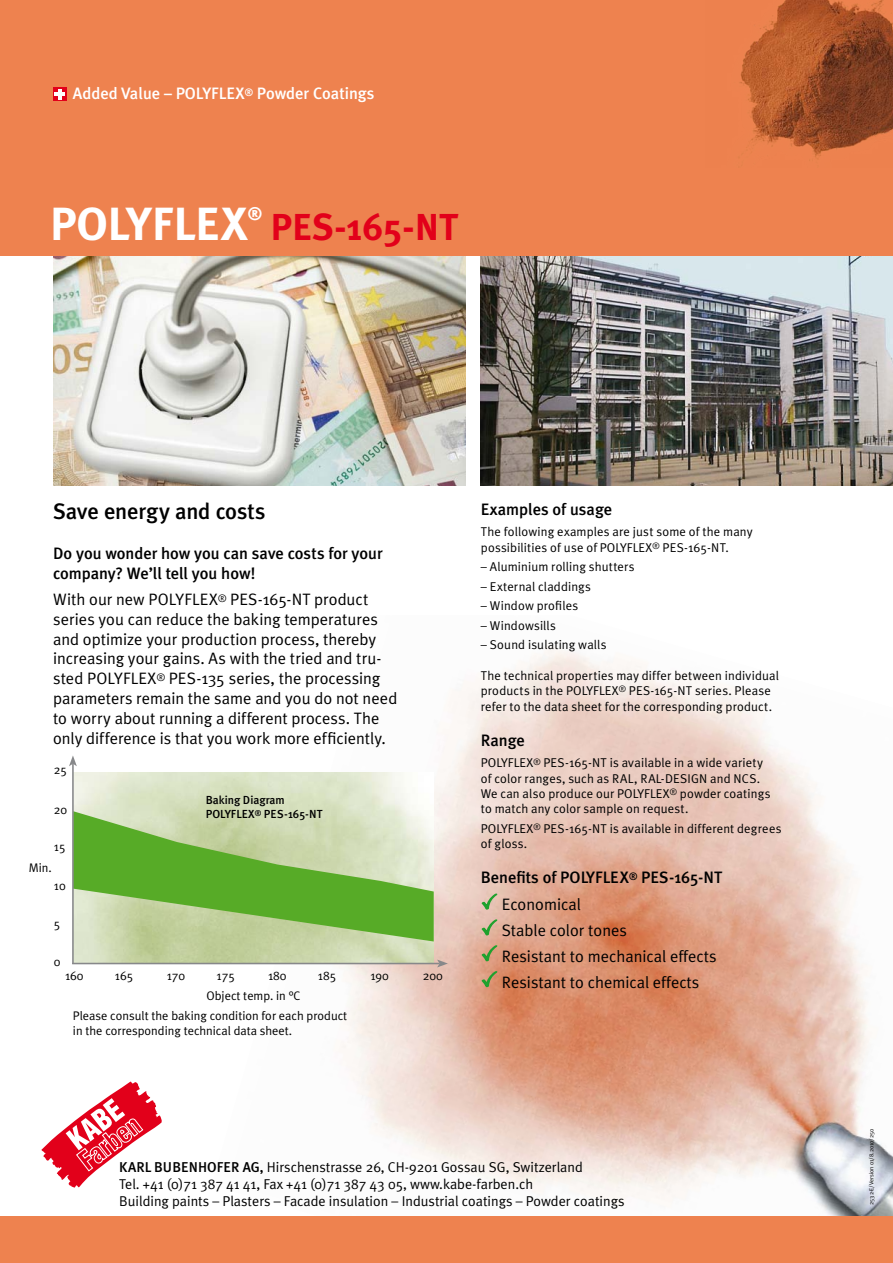
<style>
.page{position:relative;width:893px;height:1263px;background:#fff}
.page>*{position:absolute;margin:0;border:0;box-sizing:border-box;transform-origin:0 0}
.t1{font:700 46.5px "Meta Plus";color:#fff}
.t2{font:700 37.5px "Meta Plus";color:#e2001a}
.t3{font:500 22.5px "Meta Plus";letter-spacing:-.005em;color:#000}
.t4{font:700 18px "Meta Plus";color:#fff}
.t5{font:16.5px/19.8px "Meta Plus Normal";color:#000}
.t6{font:500 16.5px/19.8px "Meta Plus";color:#000}
.t7{font:500 16.5px "Meta Plus";color:#fff}
.t8{font:14.25px "Meta Plus Normal";color:#000}
.t9{font:12.75px/15.3px "Meta Plus Normal";letter-spacing:.01em;color:#000}
.Text_fk{font:12.45px/15px "Meta Plus Normal";color:#000}
.Text_fk-2{font:500 11.7px "Meta Plus";color:#000}
.t10{font:6px "Meta Plus Normal";letter-spacing:-.01em;color:#000}
.s1{font-family:"Meta Plus";font-weight:500}
</style>
<div class="page">
<img style="left:212px;top:648px;width:681px;height:568px">
<img style="left:481px;top:255px;width:412px;height:230px">
<img style="left:54px;top:255px;width:412px;height:230px">
<div style="left:0;top:0;width:893px;height:255px;background:#ee824f"></div>
<div style="left:0;top:1216px;width:893px;height:47px;background:#ee824f"></div>
<img style="left:738px;top:0;width:155px;height:161px">
<svg style="left:481px;top:893px;width:17px;height:17px"></svg>
<svg style="left:481px;top:919px;width:17px;height:17px"></svg>
<svg style="left:481px;top:945px;width:17px;height:17px"></svg>
<svg style="left:481px;top:971px;width:17px;height:17px"></svg>
<div style="left:53px;top:87px;width:14px;height:14px;background:#e2001a"></div>
<hr style="left:55px;top:92px;width:10px;height:4px;background:#fff">
<hr style="left:58px;top:89px;width:4px;height:10px;background:#fff">
<img style="left:74px;top:772px;width:360px;height:191px">
<hr style="left:72px;top:963px;width:368px;height:1px;background:#87888a">
<svg style="left:437px;top:959px;width:11px;height:8px"></svg>
<svg style="left:74px;top:811px;width:360px;height:130px;background:#98c473"></svg>
<hr style="left:72px;top:764px;width:2px;height:200px;background:#87888a">
<svg style="left:69px;top:756px;width:8px;height:10px"></svg>
<svg style="left:41px;top:1081px;width:121px;height:107px"></svg>
<p class="t7" style="left:73px;top:84px;width:303px">Added Value – POLYFLEX<sup>®</sup> Powder Coatings</p>
<p class="t1" style="left:50px;top:196px;width:199px">POLYFLEX</p>
<p class="t4" style="left:248px;top:203px;width:16px">®</p>
<p class="t2" style="left:271px;top:205px;width:189px">PES-165-NT</p>
<p class="t3" style="left:53px;top:499px;width:214px">Save energy and costs</p>
<p class="t6" style="left:53px;top:543px;width:331px">Do you wonder how you can save costs for your company? We’ll tell you how!</p>
<p class="t5" style="left:53px;top:589px;width:346px">With our new POLYFLEX<sup>®</sup> PES-165-NT product series you can reduce the baking temperatures and optimize your production process, thereby increasing your gains. As with the tried and tru&shy;sted POLYFLEX<sup>®</sup> PES-135 series, the processing parameters remain the same and you do not need to worry about running a different process. The only difference is that you work more efficiently.</p>
<p class="Text_fk" style="left:54px;top:762px;width:15px">25</p>
<p class="Text_fk" style="left:54px;top:802px;width:15px">20</p>
<p class="Text_fk" style="left:54px;top:839px;width:13px">15</p>
<p class="Text_fk" style="left:29px;top:860px;width:24px">Min.</p>
<p class="Text_fk" style="left:54px;top:878px;width:13px">10</p>
<p class="Text_fk" style="left:54px;top:916px;width:8px">5</p>
<p class="Text_fk" style="left:54px;top:954px;width:8px">0</p>
<p class="Text_fk-2" style="left:206px;top:793px;width:80px">Baking Diagram</p>
<p class="Text_fk-2" style="left:206px;top:807px;width:119px">POLYFLEX<sup>®</sup> PES-165-NT</p>
<p class="Text_fk" style="left:65px;top:968px;width:20px">160</p>
<p class="Text_fk" style="left:115px;top:968px;width:20px">165</p>
<p class="Text_fk" style="left:167px;top:968px;width:20px">170</p>
<p class="Text_fk" style="left:217px;top:968px;width:20px">175</p>
<p class="Text_fk" style="left:268px;top:968px;width:20px">180</p>
<p class="Text_fk" style="left:206px;top:988px;width:95px">Object temp. in °C</p>
<p class="Text_fk" style="left:318px;top:968px;width:20px">185</p>
<p class="Text_fk" style="left:370px;top:968px;width:20px">190</p>
<p class="Text_fk" style="left:423px;top:968px;width:22px">200</p>
<p class="Text_fk" style="left:73px;top:1008px;width:276px">Please consult the baking condition for each product in the corresponding technical data sheet.</p>
<p class="t6" style="left:481px;top:499px;width:133px">Examples of usage</p>
<p class="t9" style="left:481px;top:524px;width:273px">The following examples are just some of the many possibilities of use of POLYFLEX<sup>®</sup> PES-165-NT.</p>
<p class="t9" style="left:481px;top:559px;width:155px">– Aluminium rolling shutters</p>
<p class="t9" style="left:481px;top:579px;width:112px">– External claddings</p>
<p class="t9" style="left:481px;top:598px;width:99px">– Window profiles</p>
<p class="t9" style="left:481px;top:618px;width:77px">– Windowsills</p>
<p class="t9" style="left:481px;top:637px;width:127px">– Sound isulating walls</p>
<p class="t9" style="left:481px;top:668px;width:300px">The technical properties may differ between individual products in the POLYFLEX<sup>®</sup> PES-165-NT series. Please refer to the data sheet for the corresponding product.</p>
<p class="t6" style="left:481px;top:730px;width:46px">Range</p>
<p class="t9" style="left:481px;top:755px;width:291px">POLYFLEX<sup>®</sup> PES-165-NT is available in a wide variety of color ranges, such as RAL, RAL-DESIGN and NCS.<br>We can also produce our POLYFLEX<sup>®</sup> powder coatings to match any color sample on request.</p>
<p class="t9" style="left:481px;top:821px;width:302px">POLYFLEX<sup>®</sup> PES-165-NT is available in different degrees of gloss.</p>
<p class="t6" style="left:481px;top:867px;width:243px">Benefits of POLYFLEX<sup>®</sup> PES-165-NT</p>
<p class="t5" style="left:502px;top:894px;width:81px">Economical</p>
<p class="t5" style="left:502px;top:920px;width:127px">Stable color tones</p>
<p class="t5" style="left:502px;top:946px;width:216px">Resistant to mechanical effects</p>
<p class="t5" style="left:502px;top:972px;width:199px">Resistant to chemical effects</p>
<p class="t8" style="left:119px;top:1158px;width:465px"><span class="s1">KARL BUBENHOFER AG,</span> Hirschenstrasse 26, CH-9201 Gossau SG, Switzerland</p>
<p class="t8" style="left:119px;top:1175px;width:415px">Tel. +41 (0)71 387 41 41, Fax +41 (0)71 387 43 05, www.kabe-farben.ch</p>
<p class="t8" style="left:119px;top:1192px;width:507px">Building paints – Plasters – Facade insulation – Industrial coatings – Powder coatings</p>
<p class="t10" style="left:868px;top:1205px;width:78px;rotate:-90deg">2532-E/Version 01/8.2010/250</p>
</div>
